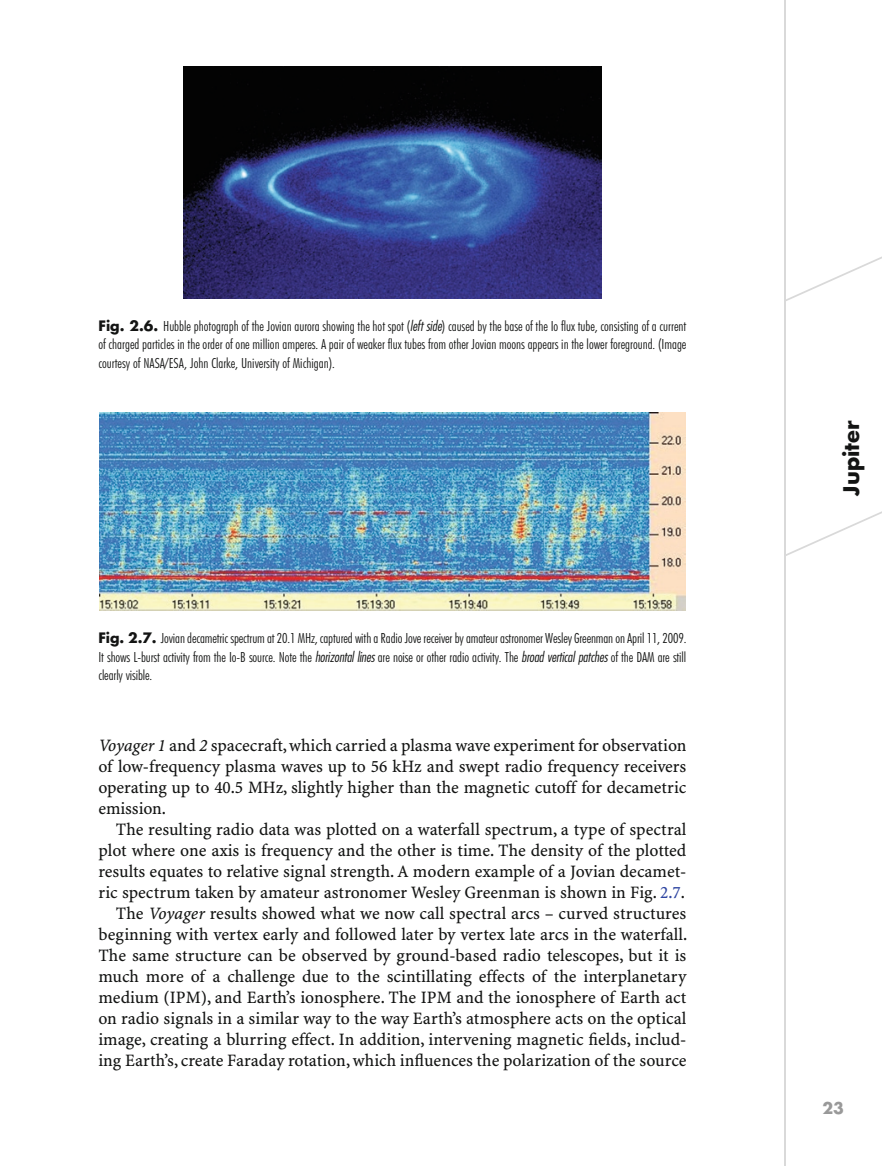
<style>
.page{position:relative;width:882px;height:1166px;background:#fff}
.page>*{position:absolute;margin:0;border:0;box-sizing:border-box;transform-origin:0 0}
.t1{font:700 21px "Futura";color:#131413}
.t2{font:17.5px/21px "S Minion Plus Tab";color:#131413;text-align:justify}
.t3{font:700 15.75px "Futura";color:#999}
.t4{font:14px/18.4px "Futura Light Condensed BT";letter-spacing:-.005em;color:#131413;text-align:justify}
.s1{font-family:"Futura";font-weight:700}
.s2{font-family:"Futura";font-weight:300;font-style:italic;font-stretch:condensed}
.s3{font-style:italic}
.s4{color:#2e45a1}
</style>
<div class="page">
<hr style="left:785px;top:0;width:1px;height:1166px;background:#d9d9d9">
<svg style="left:786px;top:256px;width:96px;height:45px"></svg>
<svg style="left:786px;top:511px;width:96px;height:45px"></svg>
<img style="left:183px;top:67px;width:419px;height:232px">
<img style="left:99px;top:412px;width:586px;height:199px">
<p class="t4" style="left:98px;top:317px;width:590px"><span class="s1">Fig. 2.6.</span> Hubble photograph of the Jovian aurora showing the hot spot (<span class="s2">left side</span>) caused by the base of the Io flux tube, consisting of a current of charged particles in the order of one million amperes. A pair of weaker flux tubes from other Jovian moons appears in the lower foreground. (Image courtesy of NASA/ESA, John Clarke, University of Michigan).</p>
<p class="t4" style="left:98px;top:629px;width:590px"><span class="s1">Fig. 2.7.</span> Jovian decametric spectrum at 20.1 MHz, captured with a Radio Jove receiver by amateur astronomer Wesley Greenman on April 11, 2009.<br>It shows L-burst activity from the Io-B source. Note the <span class="s2">horizontal lines</span> are noise or other radio activity. The <span class="s2">broad vertical patches</span> of the DAM are still clearly visible.</p>
<p class="t2" style="left:98px;top:735px;width:590px"><span class="s3">Voyager 1</span> and <span class="s3">2</span> spacecraft, which carried a plasma wave experiment for observation of low-frequency plasma waves up to 56 kHz and swept radio frequency receivers operating up to 40.5 MHz, slightly higher than the magnetic cutoff for decametric emission.</p>
<p class="t2" style="left:98px;top:819px;width:590px;text-align:right">The resulting radio data was plotted on a waterfall spectrum, a type of spectral plot where one axis is frequency and the other is time. The density of the plotted results equates to relative signal strength. A modern example of a Jovian decamet&shy;ric spectrum taken by amateur astronomer Wesley Greenman is shown in Fig. <span class="s4">2.7</span>.<br>The <span class="s3">Voyager</span> results showed what we now call spectral arcs – curved structures beginning with vertex early and followed later by vertex late arcs in the waterfall.<br>The same structure can be observed by ground-based radio telescopes, but it is much more of a challenge due to the scintillating effects of the interplanetary medium (IPM), and Earth’s ionosphere. The IPM and the ionosphere of Earth act on radio signals in a similar way to the way Earth’s atmosphere acts on the optical image, creating a blurring effect. In addition, intervening magnetic fields, includ&shy;ing Earth’s, create Faraday rotation, which influences the polarization of the source</p>
<p class="t1" style="left:837px;top:495px;width:76px;rotate:-90deg">Jupiter</p>
<p class="t3" style="left:822px;top:1097px;width:23px">23</p>
</div>
